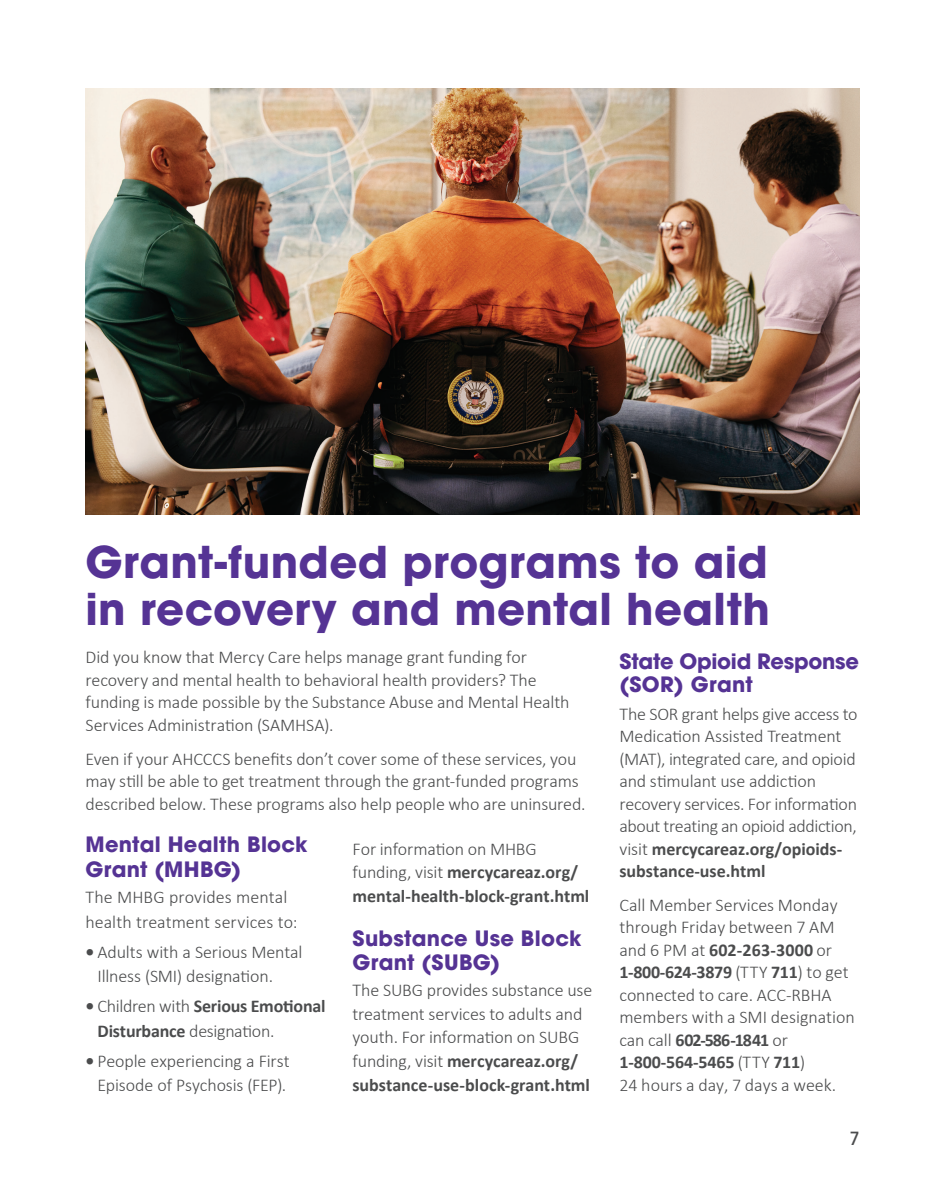
<style>
.page{position:relative;width:945px;height:1202px;background:#fff}
.page>*{position:absolute;margin:0;border:0;box-sizing:border-box;transform-origin:0 0}
.t1{font:700 43.5px/46.5px "ITC Avant Garde Pro";letter-spacing:.01em;color:#553394}
.t2{font:700 21px/24.5px "ITC Avant Garde Pro";letter-spacing:.01em;color:#553394}
.t3{font:700 21px/22.5px "ITC Avant Garde Pro";letter-spacing:-.01em;color:#553394}
.t4{font:300 18px/22.5px "Calibri";letter-spacing:-.005em;color:#4b4c4d}
.t5{font:700 18px/23.7px "Calibri";color:#4b4c4d}
.t6{font:500 18px "ITC Avant Garde Pro";color:#4b4c4d}
.s1{font-weight:700}
.s2{font-weight:300}
</style>
<div class="page">
<img style="left:86px;top:89px;width:774px;height:425px">
<h2 class="t1" style="left:86px;top:538px;width:686px">Grant-funded programs to aid in recovery and mental health</h2>
<p class="t4" style="left:86px;top:646px;width:486px">Did you know that Mercy Care helps manage grant funding for recovery and mental health to behavioral health providers? The funding is made possible by the Substance Abuse and Mental Health Services Administration (SAMHSA).</p>
<p class="t4" style="left:86px;top:747px;width:502px">Even if your AHCCCS benefits don’t cover some of these services, you may still be able to get treatment through the grant-funded programs described below. These programs also help people who are uninsured.</p>
<h3 class="t2" style="left:86px;top:832px;width:224px">Mental Health Block<br>Grant (MHBG)</h3>
<p class="t4" style="left:86px;top:885px;width:214px;line-height:24.3px">The MHBG provides mental health treatment services to:</p>
<p class="t4" style="left:98px;top:939px;width:207px;line-height:24.3px;text-indent:-12px"><span class="s1">•</span> Adults with a Serious Mental<br>Illness (SMI) designation.</p>
<p class="t5" style="left:98px;top:993px;width:230px;line-height:24.3px;text-indent:-12px">• <span class="s2">Children with</span> Serious Emotional<br>Disturbance <span class="s2">designation.</span></p>
<p class="t4" style="left:86px;top:1048px;width:206px;line-height:24.3px;text-align:center"><span class="s1">•</span> People experiencing a First<br>Episode of Psychosis (FEP).</p>
<p class="t3" style="left:620px;top:650px;width:241px">State Opioid Response (SOR) Grant</p>
<p class="t4" style="left:619px;top:702px;width:240px">The SOR grant helps give access to<br>Medication Assisted Treatment (MAT), integrated care, and opioid and stimulant use addiction recovery services. For information about treating an opioid addiction, visit <span class="s1">mercycareaz.org/opioids&shy;substance-use.html</span></p>
<p class="t4" style="left:619px;top:893px;width:237px">Call Member Services Monday through Friday between 7 AM and 6 PM at <span class="s1">602-263-3000</span> or<br><span class="s1">1-800-624-3879</span> (TTY <span class="s1">711</span>) to get connected to care. ACC-RBHA members with a SMI designation can call <span class="s1">602-586-1841</span> or<br><span class="s1">1-800-564-5465</span> (TTY <span class="s1">711</span>)<br>24 hours a day, 7 days a week.</p>
<p class="t6" style="left:849px;top:1126px;width:11px">7</p>
<p class="t5" style="left:353px;top:836px;width:238px"><span class="s2">For information on MHBG funding, visit</span> mercycareaz.org/ mental-health-block-grant.html</p>
<h3 class="t2" style="left:352px;top:926px;width:231px;line-height:23.7px">Substance Use Block<br>Grant (SUBG)</h3>
<p class="t4" style="left:352px;top:978px;width:241px;line-height:23.7px">The SUBG provides substance use treatment services to adults and youth. For information on SUBG funding, visit <span class="s1">mercycareaz.org/ substance-use-block-grant.html</span></p>
</div>
